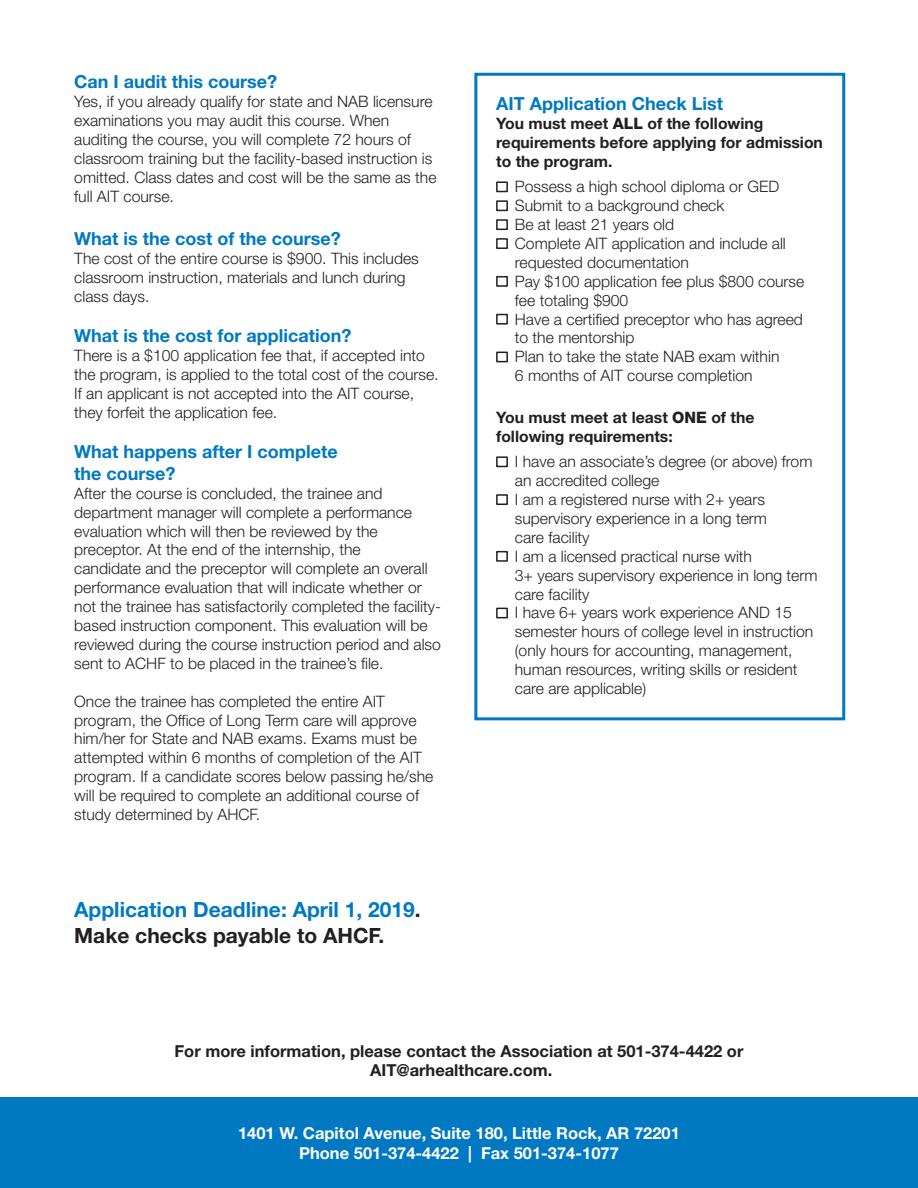
<style>
.page{position:relative;width:918px;height:1188px;background:#fff}
.page>*{position:absolute;margin:0;border:0;box-sizing:border-box;transform-origin:0 0}
.t1{font:700 21px/25.5px "Helvetica Neue";color:#0079c2}
.t2{font:700 18px/21.6px "Helvetica Neue";color:#0079c2}
.t3{font:700 16.5px/19.8px "Helvetica Neue";color:#231f20;text-align:center}
.t4{font:700 16.5px/19.8px "Helvetica Neue";color:#fff;text-align:center}
.t5{font:300 15.75px/18.9px "Helvetica Neue";color:#231f20}
.t6{font:700 15.75px/18.9px "Helvetica Neue";color:#231f20}
.s1{color:#231f20}
.s2{font-weight:800}
</style>
<div class="page">
<div style="left:0;top:1098px;width:918px;height:90px;background:#0079c2"></div>
<div style="left:496px;top:181px;width:12px;height:11px;border:2px solid #231f20"></div>
<div style="left:496px;top:200px;width:12px;height:11px;border:2px solid #231f20"></div>
<div style="left:496px;top:219px;width:12px;height:11px;border:2px solid #231f20"></div>
<div style="left:496px;top:238px;width:12px;height:11px;border:2px solid #231f20"></div>
<div style="left:496px;top:276px;width:12px;height:11px;border:2px solid #231f20"></div>
<div style="left:496px;top:314px;width:12px;height:11px;border:2px solid #231f20"></div>
<div style="left:496px;top:352px;width:12px;height:10px;border:2px solid #231f20"></div>
<div style="left:496px;top:456px;width:12px;height:11px;border:2px solid #231f20"></div>
<div style="left:496px;top:494px;width:12px;height:11px;border:2px solid #231f20"></div>
<div style="left:496px;top:551px;width:12px;height:11px;border:2px solid #231f20"></div>
<div style="left:496px;top:608px;width:12px;height:10px;border:2px solid #231f20"></div>
<div style="left:474px;top:73px;width:371px;height:647px;border:3px solid #0079c2"></div>
<p class="t2" style="left:74px;top:71px;width:204px">Can I audit this course?</p>
<p class="t5" style="left:74px;top:92px;width:364px">Yes, if you already qualify for state and NAB licensure examinations you may audit this course. When auditing the course, you will complete 72 hours of classroom training but the facility-based instruction is omitted. Class dates and cost will be the same as the full AIT course.</p>
<p class="t2" style="left:74px;top:227px;width:268px">What is the cost of the course?</p>
<p class="t5" style="left:74px;top:248px;width:346px">The cost of the entire course is $900. This includes classroom instruction, materials and lunch during class days.</p>
<p class="t2" style="left:74px;top:325px;width:279px">What is the cost for application?</p>
<p class="t5" style="left:74px;top:346px;width:366px">There is a $100 application fee that, if accepted into the program, is applied to the total cost of the course.<br>If an applicant is not accepted into the AIT course, they forfeit the application fee.</p>
<p class="t2" style="left:74px;top:441px;width:265px">What happens after I complete the course?</p>
<p class="t5" style="left:74px;top:483px;width:368px">After the course is concluded, the trainee and department manager will complete a performance evaluation which will then be reviewed by the preceptor. At the end of the internship, the<br>candidate and the preceptor will complete an overall performance evaluation that will indicate whether or not the trainee has satisfactorily completed the facility&shy;based instruction component. This evaluation will be reviewed during the course instruction period and also sent to ACHF to be placed in the trainee’s file.</p>
<p class="t5" style="left:74px;top:691px;width:361px">Once the trainee has completed the entire AIT program, the Office of Long Term care will approve him/her for State and NAB exams. Exams must be attempted within 6 months of completion of the AIT program. If a candidate scores below passing he/she will be required to complete an additional course of study determined by AHCF.</p>
<h1 class="t1" style="left:74px;top:896px;width:348px">Application Deadline: April 1, 2019<span class="s1">.<br>Make checks payable to AHCF.</span></h1>
<p class="t2" style="left:496px;top:92px;width:228px">AIT Application Check List</p>
<p class="t6" style="left:496px;top:113px;width:328px">You must meet <span class="s2">ALL</span> of the following requirements before applying for admission to the program.</p>
<p class="t5" style="left:515px;top:177px;width:291px">Possess a high school diploma or GED<br>Submit to a background check<br>Be at least 21 years old<br>Complete AIT application and include all requested documentation<br>Pay $100 application fee plus $800 course fee totaling $900<br>Have a certified preceptor who has agreed to the mentorship<br>Plan to take the state NAB exam within<br>6 months of AIT course completion</p>
<p class="t6" style="left:496px;top:407px;width:260px">You must meet at least <span class="s2">ONE</span> of the following requirements:</p>
<p class="t5" style="left:515px;top:452px;width:304px">I have an associate’s degree (or above) from an accredited college<br>I am a registered nurse with 2+ years supervisory experience in a long term<br>care facility<br>I am a licensed practical nurse with<br>3+ years supervisory experience in long term care facility<br>I have 6+ years work experience AND 15 semester hours of college level in instruction (only hours for accounting, management, human resources, writing skills or resident care are applicable)</p>
<p class="t3" style="left:175px;top:1040px;width:570px">For more information, please contact the Association at 501-374-4422 or<br>AIT@arhealthcare.com.</p>
<p class="t4" style="left:238px;top:1123px;width:443px">1401 W. Capitol Avenue, Suite 180, Little Rock, AR 72201<br>Phone 501-374-4422 | Fax 501-374-1077</p>
</div>
